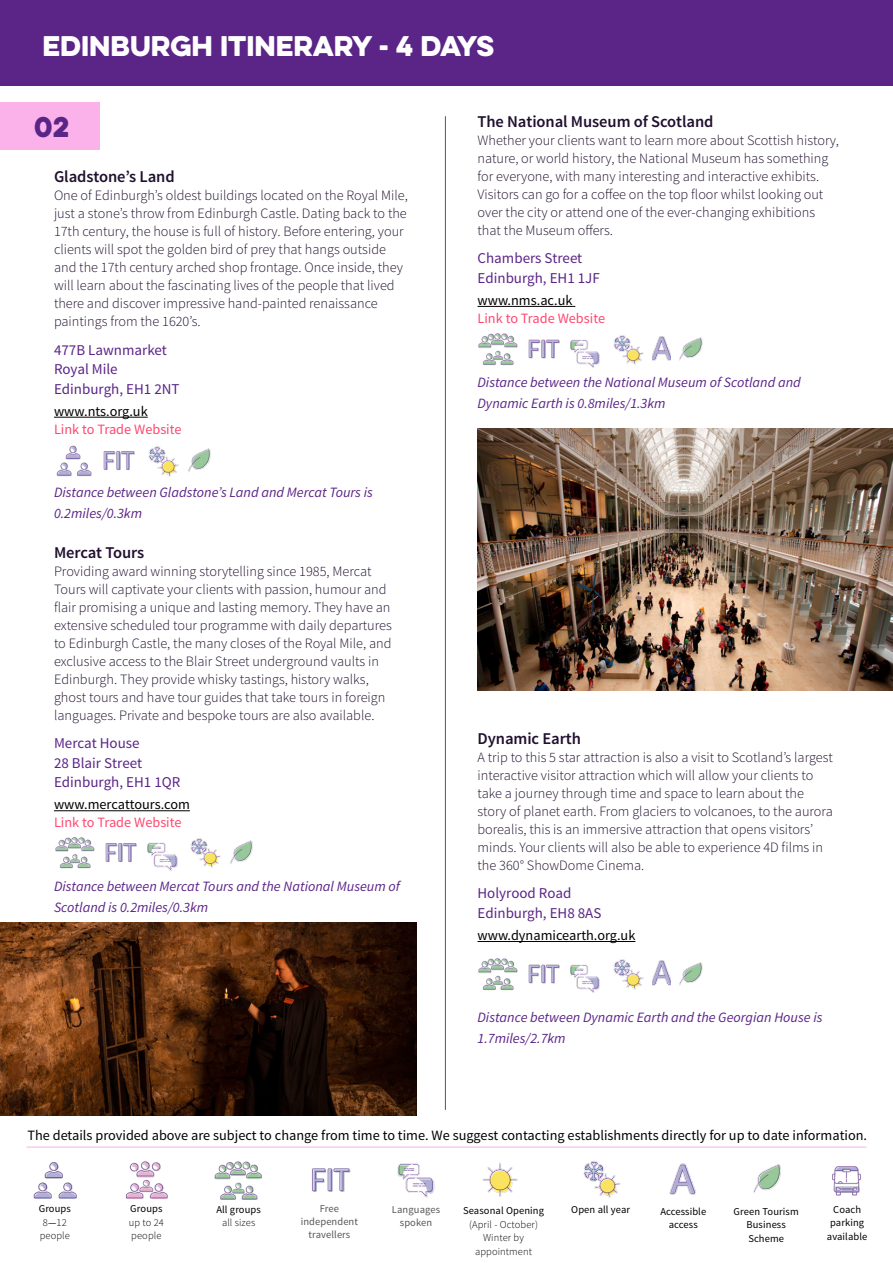
<style>
.page{position:relative;width:893px;height:1263px;background:#fff}
.page>*{position:absolute;margin:0;border:0;box-sizing:border-box;transform-origin:0 0}
.name_of_attraction{font:25.5px "Eveleth Clean";color:#fff}
.t1{font:25.5px "Eveleth Clean";color:#5b2487}
.name_of_attraction-2{font:600 16.5px "Source Sans Pro";letter-spacing:-.005em;color:#200f2e}
.Contact_information{font:15px/19.5px "Source Sans Pro";color:#5b2487}
.Body_copy{font:300 14.25px/18px "Source Sans Pro";color:#200f2e}
.Distance_to_next_VA{font:italic 14.25px/21px "Source Sans Pro";color:#5b2487}
.link_to_customer_site{font:14.25px "Source Sans Pro";color:#000}
.link_to_trade_site{font:14.25px "Source Sans Pro";color:#ff476f}
.t2{font:10.5px/13.5px "Source Sans Pro";letter-spacing:.01em;color:#000;text-align:center}
.t3{font:300 10.5px/13.5px "Source Sans Pro";letter-spacing:.01em;color:#000;text-align:center}
.t4{font:10.5px/12.6px "Source Sans Pro";letter-spacing:.01em;color:#575756;text-align:center}
.s1{font-weight:400}
</style>
<div class="page">
<img style="left:312px;top:1168px;width:39px;height:24px">
<img style="left:33px;top:1162px;width:44px;height:37px">
<img style="left:125px;top:1161px;width:43px;height:38px">
<img style="left:214px;top:1161px;width:48px;height:39px">
<img style="left:482px;top:1162px;width:36px;height:35px">
<img style="left:397px;top:1163px;width:38px;height:35px">
<img style="left:669px;top:1163px;width:27px;height:32px">
<img style="left:753px;top:1164px;width:28px;height:29px">
<hr style="left:26px;top:1147px;width:840px;height:1px;background:#fbb1ea">
<img style="left:832px;top:1166px;width:29px;height:30px">
<img style="left:583px;top:1161px;width:38px;height:37px">
<div style="left:0;top:102px;width:100px;height:48px;background:#fbb1ea"></div>
<div style="left:0;top:0;width:893px;height:85px;background:#5b2487"></div>
<hr style="left:445px;top:116px;width:1px;height:994px;background:#575756">
<hr style="left:54px;top:417px;width:94px;height:1px;background:#000">
<hr style="left:54px;top:810px;width:136px;height:1px;background:#000">
<img style="left:103px;top:451px;width:32px;height:20px">
<img style="left:56px;top:445px;width:36px;height:32px">
<img style="left:188px;top:448px;width:23px;height:24px">
<img style="left:148px;top:446px;width:31px;height:31px">
<img style="left:105px;top:843px;width:32px;height:20px">
<img style="left:55px;top:837px;width:40px;height:32px">
<img style="left:147px;top:842px;width:31px;height:29px">
<img style="left:230px;top:840px;width:23px;height:24px">
<img style="left:190px;top:838px;width:31px;height:30px">
<img style="left:0;top:923px;width:416px;height:192px">
<hr style="left:477px;top:306px;width:98px;height:1px;background:#000">
<hr style="left:477px;top:941px;width:158px;height:1px;background:#000">
<img style="left:528px;top:339px;width:32px;height:20px">
<img style="left:478px;top:333px;width:40px;height:33px">
<img style="left:570px;top:339px;width:30px;height:29px">
<img style="left:652px;top:336px;width:19px;height:25px">
<img style="left:679px;top:337px;width:24px;height:24px">
<img style="left:613px;top:335px;width:31px;height:30px">
<img style="left:477px;top:428px;width:416px;height:262px">
<img style="left:528px;top:964px;width:32px;height:20px">
<img style="left:478px;top:958px;width:40px;height:33px">
<img style="left:570px;top:964px;width:30px;height:29px">
<img style="left:652px;top:960px;width:19px;height:26px">
<img style="left:679px;top:962px;width:24px;height:24px">
<img style="left:613px;top:959px;width:31px;height:31px">
<p class="name_of_attraction" style="left:43px;top:27px;width:453px">EDINBURGH ITINERARY - 4 DAYS</p>
<h1 class="t1" style="left:34px;top:107px;width:37px">02</h1>
<p class="name_of_attraction-2" style="left:54px;top:167px;width:122px">Gladstone’s Land</p>
<p class="Body_copy" style="left:54px;top:187px;width:355px">One of Edinburgh’s oldest buildings located on the Royal Mile, just a stone’s throw from Edinburgh Castle. Dating back to the 17th century, the house is full of history. Before entering, your clients will spot the golden bird of prey that hangs outside and the 17th century arched shop frontage. Once inside, they will learn about the fascinating lives of the people that lived there and discover impressive hand-painted renaissance paintings from the 1620’s.</p>
<p class="Contact_information" style="left:54px;top:340px;width:127px">477B Lawnmarket<br>Royal Mile<br>Edinburgh, EH1 2NT</p>
<p class="link_to_customer_site" style="left:54px;top:402px;width:95px">www.nts.org.uk</p>
<p class="link_to_trade_site" style="left:54px;top:420px;width:129px">Link to Trade Website</p>
<p class="Distance_to_next_VA" style="left:54px;top:482px;width:320px">Distance between Gladstone’s Land and Mercat Tours is<br>0.2miles/0.3km</p>
<p class="name_of_attraction-2" style="left:54px;top:542px;width:92px">Mercat Tours</p>
<p class="Body_copy" style="left:54px;top:562px;width:339px">Providing award winning storytelling since 1985, Mercat Tours will captivate your clients with passion, humour and flair promising a unique and lasting memory. They have an extensive scheduled tour programme with daily departures to Edinburgh Castle, the many closes of the Royal Mile, and exclusive access to the Blair Street underground vaults in Edinburgh. They provide whisky tastings, history walks, ghost tours and have tour guides that take tours in foreign languages. Private and bespoke tours are also available.</p>
<p class="Contact_information" style="left:54px;top:734px;width:128px">Mercat House<br>28 Blair Street<br>Edinburgh, EH1 1QR</p>
<p class="link_to_customer_site" style="left:54px;top:796px;width:137px">www.mercattours.com</p>
<p class="link_to_trade_site" style="left:54px;top:814px;width:129px">Link to Trade Website</p>
<p class="Distance_to_next_VA" style="left:54px;top:876px;width:347px">Distance between Mercat Tours and the National Museum of<br>Scotland is 0.2miles/0.3km</p>
<p class="name_of_attraction-2" style="left:477px;top:111px;width:237px">The National Museum of Scotland</p>
<p class="Body_copy" style="left:477px;top:132px;width:363px">Whether your clients want to learn more about Scottish history, nature, or world history, the National Museum has something for everyone, with many interesting and interactive exhibits.<br>Visitors can go for a coffee on the top floor whilst looking out over the city or attend one of the ever-changing exhibitions that the Museum offers.</p>
<p class="Contact_information" style="left:477px;top:249px;width:124px">Chambers Street<br>Edinburgh, EH1 1JF</p>
<p class="link_to_customer_site" style="left:477px;top:291px;width:96px">www.nms.ac.uk</p>
<p class="link_to_trade_site" style="left:477px;top:309px;width:129px">Link to Trade Website</p>
<p class="Distance_to_next_VA" style="left:477px;top:371px;width:325px">Distance between the National Museum of Scotland and<br>Dynamic Earth is 0.8miles/1.3km</p>
<p class="name_of_attraction-2" style="left:477px;top:728px;width:105px">Dynamic Earth</p>
<p class="Body_copy" style="left:477px;top:749px;width:357px">A trip to this 5 star attraction is also a visit to Scotland’s largest interactive visitor attraction which will allow your clients to take a journey through time and space to learn about the story of planet earth. From glaciers to volcanoes, to the aurora borealis, this is an immersive attraction that opens visitors’ minds. Your clients will also be able to experience 4D films in the 360° ShowDome Cinema.</p>
<p class="Contact_information" style="left:477px;top:884px;width:125px">Holyrood Road<br>Edinburgh, EH8 8AS</p>
<p class="link_to_customer_site" style="left:477px;top:926px;width:159px">www.dynamicearth.org.uk</p>
<p class="Distance_to_next_VA" style="left:477px;top:1006px;width:347px">Distance between Dynamic Earth and the Georgian House is<br>1.7miles/2.7km</p>
<p class="link_to_customer_site" style="left:27px;top:1127px;width:841px">The details provided above are subject to change from time to time. We suggest contacting establishments directly for up to date information.</p>
<p class="t3" style="left:39px;top:1202px;width:34px"><span class="s1">Groups<br></span>8<span class="s1">—</span>12 people</p>
<p class="t2" style="left:130px;top:1202px;width:34px">Groups</p>
<p class="t3" style="left:129px;top:1216px;width:37px;text-align:left">up to 24 people</p>
<p class="t2" style="left:216px;top:1203px;width:46px">All groups</p>
<p class="t3" style="left:222px;top:1216px;width:35px">all sizes</p>
<p class="t4" style="left:301px;top:1203px;width:59px">Free independent travellers</p>
<p class="t2" style="left:571px;top:1203px;width:60px">Open all year</p>
<p class="t4" style="left:392px;top:1203px;width:50px">Languages spoken</p>
<p class="t2" style="left:660px;top:1205px;width:47px">Accessible access</p>
<p class="t2" style="left:734px;top:1205px;width:67px">Green Tourism<br>Business<br>Scheme</p>
<p class="t2" style="left:827px;top:1203px;width:42px">Coach parking available</p>
<p class="t2" style="left:463px;top:1204px;width:82px">Seasonal Opening</p>
<p class="t3" style="left:469px;top:1217px;width:70px">(April - October)<br>Winter by appointment</p>
</div>
